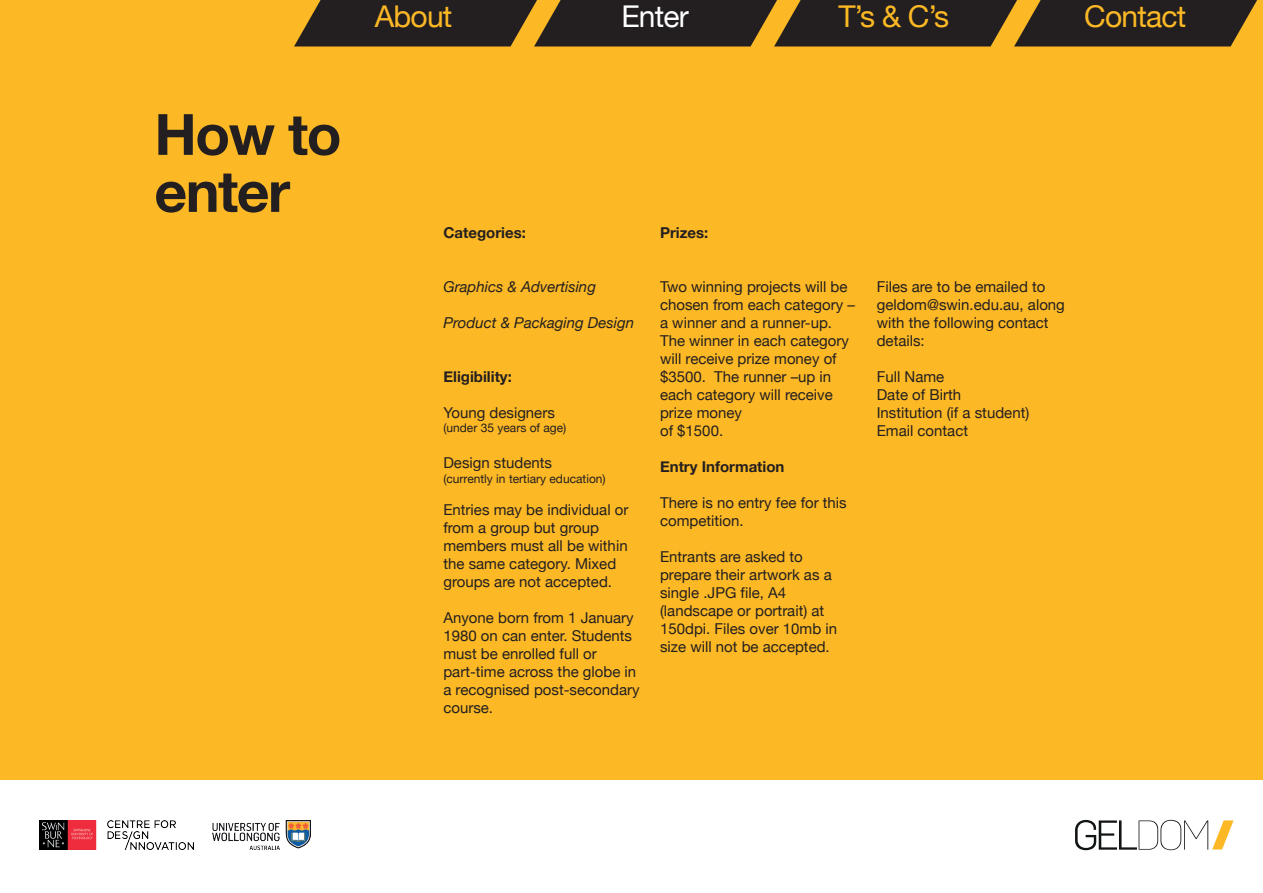
<style>
.page{position:relative;width:1263px;height:893px;background:#fff}
.page>*{position:absolute;margin:0;border:0;box-sizing:border-box;transform-origin:0 0}
.t1{font:700 57px/57px "Helvetica Neue";letter-spacing:-.025em;color:#231f20}
.t2{font:30px "Helvetica Neue";letter-spacing:-.025em;color:#fcb825}
.t3{font:30px "Helvetica Neue";letter-spacing:-.025em;color:#fff}
.t4{font:15px/18px "Helvetica Neue";color:#231f20}
.t5{font:700 15px "Helvetica Neue";color:#231f20}
.t6{font:italic 15px "Helvetica Neue";color:#231f20}
.t7{font:12px "Helvetica Neue";color:#231f20}
</style>
<div class="page">
<div style="left:0;top:0;width:1263px;height:785px;background:#fcb825"></div>
<div style="left:0;top:780px;width:1263px;height:110px;background:#fff"></div>
<svg style="left:1075px;top:820px;width:158px;height:30px"></svg>
<img style="left:39px;top:821px;width:154px;height:28px">
<img style="left:213px;top:821px;width:98px;height:29px">
<svg style="left:294px;top:0;width:963px;height:46px;background:#392e20"></svg>
<h1 class="t1" style="left:154px;top:108px;width:189px">How to enter</h1>
<h2 class="t2" style="left:375px;top:-5px;width:79px">About</h2>
<h2 class="t3" style="left:621px;top:-5px;width:69px">Enter</h2>
<h2 class="t2" style="left:838px;top:-5px;width:112px">T’s &amp; C’s</h2>
<h2 class="t2" style="left:1084px;top:-5px;width:104px">Contact</h2>
<p class="t5" style="left:443px;top:221px;width:84px">Categories:</p>
<p class="t6" style="left:443px;top:276px;width:154px">Graphics &amp; Advertising</p>
<p class="t6" style="left:443px;top:312px;width:192px">Product &amp; Packaging Design</p>
<p class="t5" style="left:443px;top:365px;width:70px">Eligibility:</p>
<p class="t4" style="left:443px;top:404px;width:113px">Young designers</p>
<p class="t7" style="left:443px;top:419px;width:124px">(under 35 years of age)</p>
<p class="t4" style="left:443px;top:455px;width:110px">Design students</p>
<p class="t7" style="left:443px;top:470px;width:164px">(currently in tertiary education)</p>
<p class="t4" style="left:443px;top:502px;width:187px">Entries may be individual or from a group but group members must all be within the same category. Mixed groups are not accepted.</p>
<p class="t4" style="left:443px;top:610px;width:198px">Anyone born from 1 January<br>1980 on can enter. Students must be enrolled full or part-time across the globe in a recognised post-secondary course.</p>
<p class="t5" style="left:660px;top:221px;width:50px">Prizes:</p>
<p class="t4" style="left:660px;top:278px;width:196px">Two winning projects will be chosen from each category – a winner and a runner-up.<br>The winner in each category will receive prize money of $3500. The runner –up in each category will receive prize money<br>of $1500.</p>
<p class="t5" style="left:660px;top:455px;width:126px">Entry Information</p>
<p class="t4" style="left:660px;top:494px;width:188px">There is no entry fee for this competition.</p>
<p class="t4" style="left:660px;top:548px;width:179px">Entrants are asked to prepare their artwork as a single .JPG file, A4 (landscape or portrait) at<br>150dpi. Files over 10mb in size will not be accepted.</p>
<p class="t4" style="left:877px;top:278px;width:190px">Files are to be emailed to geldom@swin.edu.au, along with the following contact details:</p>
<p class="t4" style="left:877px;top:368px;width:154px">Full Name<br>Date of Birth<br>Institution (if a student)<br>Email contact</p>
</div>
